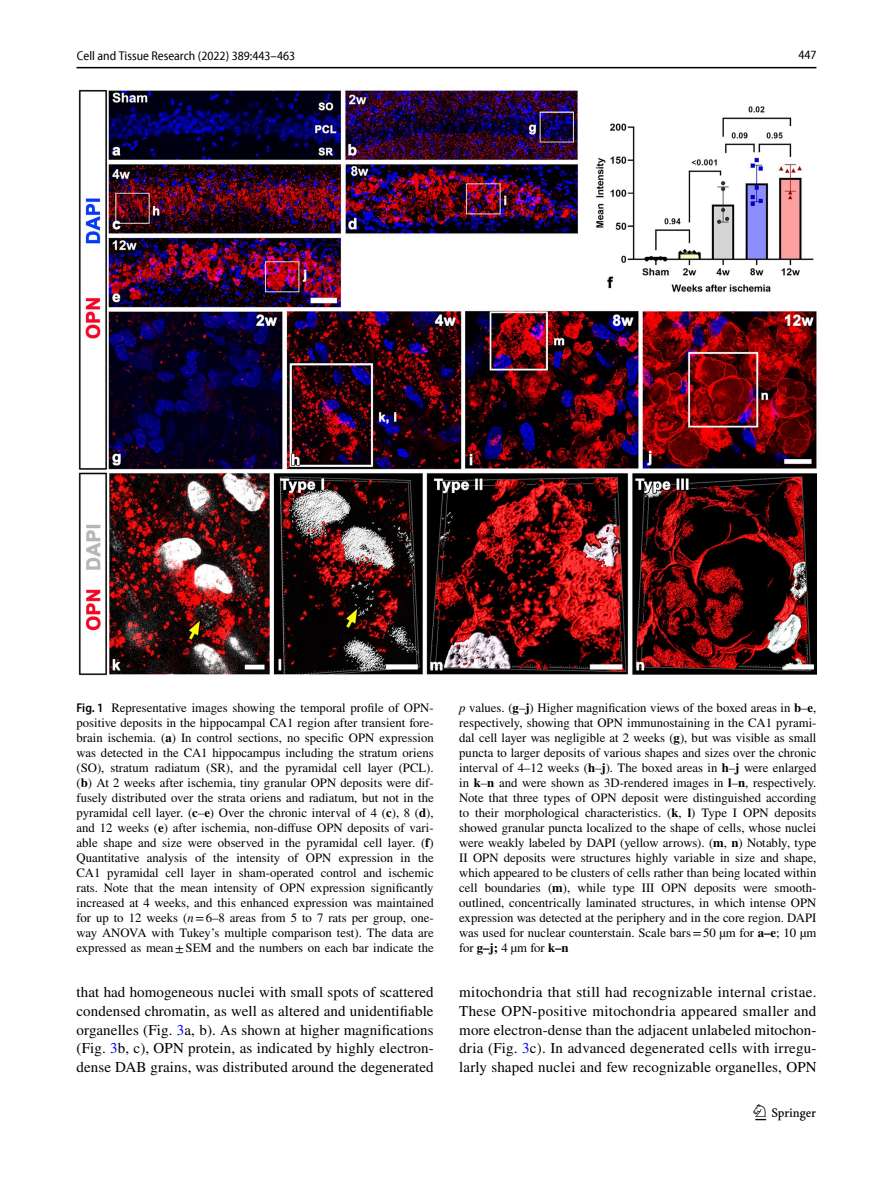
<style>
.page{position:relative;width:893px;height:1187px;background:#fff}
.page>*{position:absolute;margin:0;border:0;box-sizing:border-box;transform-origin:0 0}
.t1{font:22.5px "Springnew Regular 3";color:#000}
.t2{font:15px/18.8px "STIX";letter-spacing:.005em;color:#000;text-align:justify}
.t3{font:12.75px/15px "STIX";color:#000;text-align:justify}
.t4{font:semi-condensed 12.75px "Myriad Pro Unic";color:#000}
.s1{font-family:"Myriad Pro";font-weight:600;font-stretch:semi-condensed}
.s2{font-weight:700}
.s3{font-style:italic}
.s4{color:#00f}
</style>
<div class="page">
<hr style="left:77px;top:67px;width:739px;height:1px;background:#000">
<img style="left:78px;top:88px;width:738px;height:588px">
<p class="t4" style="left:77px;top:51px;width:220px">Cell and Tissue Research (2022) 389:443–463</p>
<p class="t4" style="left:798px;top:50px;width:20px">447</p>
<p class="t3" style="left:77px;top:700px;width:359px"><span class="s1">Fig. 1</span> Representative images showing the temporal profile of OPN&shy;positive deposits in the hippocampal CA1 region after transient fore&shy;brain ischemia. (<span class="s2">a</span>) In control sections, no specific OPN expression was detected in the CA1 hippocampus including the stratum oriens (SO), stratum radiatum (SR), and the pyramidal cell layer (PCL). (<span class="s2">b</span>) At 2 weeks after ischemia, tiny granular OPN deposits were dif&shy;fusely distributed over the strata oriens and radiatum, but not in the pyramidal cell layer. (<span class="s2">c</span>–<span class="s2">e</span>) Over the chronic interval of 4 (<span class="s2">c</span>), 8 (<span class="s2">d</span>), and 12 weeks (<span class="s2">e</span>) after ischemia, non-diffuse OPN deposits of vari&shy;able shape and size were observed in the pyramidal cell layer. (<span class="s2">f</span>)<br>Quantitative analysis of the intensity of OPN expression in the CA1 pyramidal cell layer in sham-operated control and ischemic rats. Note that the mean intensity of OPN expression significantly increased at 4 weeks, and this enhanced expression was maintained for up to 12 weeks (<span class="s3">n</span>=6–8 areas from 5 to 7 rats per group, one&shy;way ANOVA with Tukey’s multiple comparison test). The data are expressed as mean±SEM and the numbers on each bar indicate the</p>
<p class="t3" style="left:459px;top:700px;width:359px"><span class="s3">p</span> values. (<span class="s2">g</span>–<span class="s2">j</span>) Higher magnification views of the boxed areas in <span class="s2">b</span>–<span class="s2">e</span>, respectively, showing that OPN immunostaining in the CA1 pyrami&shy;dal cell layer was negligible at 2 weeks (<span class="s2">g</span>), but was visible as small puncta to larger deposits of various shapes and sizes over the chronic interval of 4–12 weeks (<span class="s2">h</span>–<span class="s2">j</span>). The boxed areas in <span class="s2">h</span>–<span class="s2">j</span> were enlarged in <span class="s2">k</span>–<span class="s2">n</span> and were shown as 3D-rendered images in <span class="s2">l</span>–<span class="s2">n</span>, respectively.<br>Note that three types of OPN deposit were distinguished according to their morphological characteristics. (<span class="s2">k</span>, <span class="s2">l</span>) Type I OPN deposits showed granular puncta localized to the shape of cells, whose nuclei were weakly labeled by DAPI (yellow arrows). (<span class="s2">m</span>, <span class="s2">n</span>) Notably, type II OPN deposits were structures highly variable in size and shape, which appeared to be clusters of cells rather than being located within cell boundaries (<span class="s2">m</span>), while type III OPN deposits were smooth&shy;outlined, concentrically laminated structures, in which intense OPN expression was detected at the periphery and in the core region. DAPI was used for nuclear counterstain. Scale bars=50 µm for <span class="s2">a–e</span>; 10 µm for <span class="s2">g–j;</span> 4 µm for <span class="s2">k–n</span></p>
<p class="t2" style="left:77px;top:983px;width:359px">that had homogeneous nuclei with small spots of scattered condensed chromatin, as well as altered and unidentifiable organelles (Fig. <span class="s4">3</span>a, b). As shown at higher magnifications (Fig. <span class="s4">3</span>b, c), OPN protein, as indicated by highly electron&shy;dense DAB grains, was distributed around the degenerated</p>
<p class="t2" style="left:459px;top:983px;width:359px">mitochondria that still had recognizable internal cristae.<br>These OPN-positive mitochondria appeared smaller and more electron-dense than the adjacent unlabeled mitochon&shy;dria (Fig. <span class="s4">3</span>c). In advanced degenerated cells with irregu&shy;larly shaped nuclei and few recognizable organelles, OPN</p>
<h1 class="t1" style="left:755px;top:1104px;width:62px">1 3</h1>
</div>
